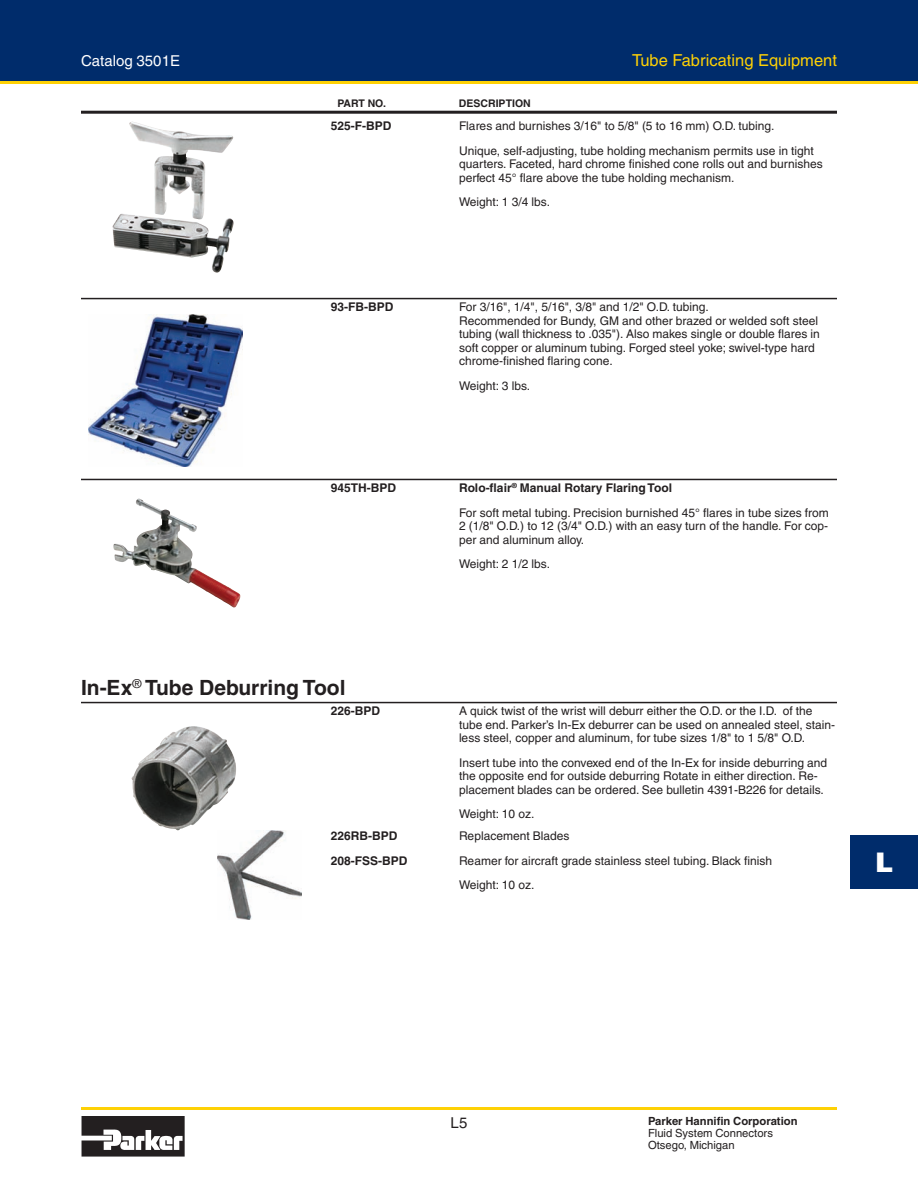
<style>
.page{position:relative;width:918px;height:1188px;background:#fff}
.page>*{position:absolute;margin:0;border:0;box-sizing:border-box;transform-origin:0 0}
.t1{font:900 27px "Helvetica";color:#fff}
.t2{font:700 21px "Helvetica";color:#231f20}
.t3{font:16.5px "Helvetica LT Std";color:#fed105}
.t4{font:15px "Helvetica";color:#fff}
.t5{font:15px "Helvetica";color:#231f20}
.Tool_Data{font:12px/13.5px "Helvetica";color:#231f20}
.Tool_Data_Rule{font:12px/13.5px "Helvetica";color:#231f20}
.Tool_Data_Rule-2{font:700 12px "Helvetica";color:#231f20}
.Body{font:12px "Helvetica";color:#231f20}
.Tool_Data-2{font:700 12px "Helvetica";color:#231f20}
.t6{font:11.25px/12px "Helvetica";color:#231f20}
.t7{font:700 11.25px "Helvetica";color:#231f20}
.t8{font:700 10.5px "Helvetica";color:#231f20}
</style>
<div class="page">
<hr style="left:81px;top:111px;width:756px;height:3px;background:#231f20">
<hr style="left:81px;top:1107px;width:756px;height:3px;background:#fed105">
<svg style="left:82px;top:1116px;width:103px;height:41px"></svg>
<div style="left:850px;top:835px;width:68px;height:53px;background:#002c6b"></div>
<div style="left:0;top:0;width:918px;height:81px;background:#002c6b"></div>
<hr style="left:0;top:81px;width:918px;height:3px;background:#fed105">
<hr style="left:81px;top:298px;width:756px;height:1px;background:#231f20">
<hr style="left:81px;top:479px;width:756px;height:1px;background:#231f20">
<img style="left:88px;top:315px;width:155px;height:152px">
<img style="left:112px;top:122px;width:122px;height:116px">
<img style="left:113px;top:499px;width:128px;height:109px">
<hr style="left:81px;top:702px;width:756px;height:1px;background:#231f20">
<img style="left:132px;top:726px;width:104px;height:104px">
<img style="left:217px;top:830px;width:84px;height:90px">
<p class="t4" style="left:81px;top:52px;width:101px">Catalog 3501E</p>
<h3 class="t3" style="left:632px;top:50px;width:206px">Tube Fabricating Equipment</h3>
<p class="t8" style="left:338px;top:97px;width:50px">PART NO.</p>
<p class="t8" style="left:459px;top:97px;width:73px">DESCRIPTION</p>
<p class="Tool_Data_Rule-2" style="left:331px;top:119px;width:62px">525-F-BPD</p>
<p class="Tool_Data_Rule" style="left:459px;top:119px;width:317px">Flares and burnishes 3/16" to 5/8" (5 to 16 mm) O.D. tubing.</p>
<p class="Tool_Data" style="left:459px;top:144px;width:365px">Unique, self-adjusting, tube holding mechanism permits use in tight quarters. Faceted, hard chrome finished cone rolls out and burnishes perfect 45° flare above the tube holding mechanism.</p>
<p class="Tool_Data" style="left:459px;top:195px;width:93px">Weight: 1 3/4 lbs.</p>
<p class="Tool_Data_Rule-2" style="left:331px;top:300px;width:64px">93-FB-BPD</p>
<p class="Tool_Data_Rule" style="left:459px;top:300px;width:251px">For 3/16", 1/4", 5/16", 3/8" and 1/2" O.D. tubing.</p>
<p class="Tool_Data" style="left:459px;top:314px;width:362px">Recommended for Bundy, GM and other brazed or welded soft steel tubing (wall thickness to .035"). Also makes single or double flares in soft copper or aluminum tubing. Forged steel yoke; swivel-type hard chrome-finished flaring cone.</p>
<p class="Tool_Data" style="left:459px;top:379px;width:73px">Weight: 3 lbs.</p>
<p class="Tool_Data_Rule-2" style="left:331px;top:481px;width:67px">945TH-BPD</p>
<p class="Tool_Data_Rule-2" style="left:459px;top:481px;width:215px">Rolo-flair<sup>®</sup> Manual Rotary Flaring Tool</p>
<p class="Tool_Data" style="left:459px;top:506px;width:371px;text-align:justify">For soft metal tubing. Precision burnished 45° flares in tube sizes from 2 (1/8" O.D.) to 12 (3/4" O.D.) with an easy turn of the handle. For cop&shy;per and aluminum alloy.</p>
<p class="Tool_Data" style="left:459px;top:557px;width:93px">Weight: 2 1/2 lbs.</p>
<p class="t2" style="left:81px;top:675px;width:266px">In-Ex<sup>®</sup> Tube Deburring Tool</p>
<p class="Tool_Data_Rule-2" style="left:331px;top:704px;width:51px">226-BPD</p>
<p class="Tool_Data_Rule" style="left:459px;top:704px;width:378px">A quick twist of the wrist will deburr either the O.D. or the I.D. of the tube end. Parker’s In-Ex deburrer can be used on annealed steel, stain&shy;less steel, copper and aluminum, for tube sizes 1/8" to 1 5/8" O.D.</p>
<p class="Tool_Data" style="left:459px;top:756px;width:370px">Insert tube into the convexed end of the In-Ex for inside deburring and the opposite end for outside deburring Rotate in either direction. Re&shy;placement blades can be ordered. See bulletin 4391-B226 for details.</p>
<p class="Body" style="left:459px;top:807px;width:77px">Weight: 10 oz.</p>
<p class="Tool_Data-2" style="left:331px;top:829px;width:68px">226RB-BPD</p>
<p class="Tool_Data" style="left:459px;top:829px;width:112px">Replacement Blades</p>
<p class="Tool_Data-2" style="left:331px;top:853px;width:78px">208-FSS-BPD</p>
<p class="Tool_Data" style="left:459px;top:854px;width:315px">Reamer for aircraft grade stainless steel tubing. Black finish</p>
<p class="Body" style="left:459px;top:878px;width:77px">Weight: 10 oz.</p>
<h1 class="t1" style="left:875px;top:845px;width:20px">L</h1>
<p class="t5" style="left:451px;top:1114px;width:18px">L5</p>
<p class="t7" style="left:648px;top:1114px;width:151px">Parker Hannifin Corporation</p>
<p class="t6" style="left:648px;top:1127px;width:126px">Fluid System Connectors<br>Otsego, Michigan</p>
</div>
